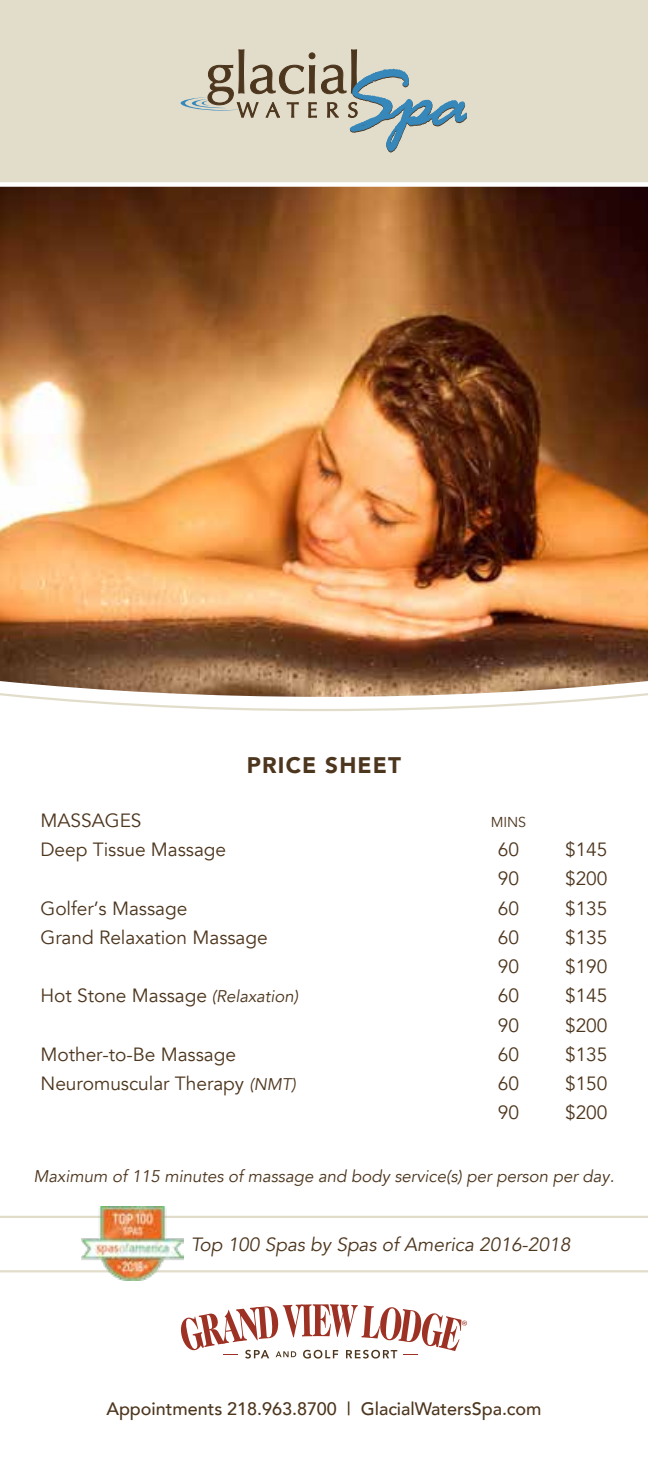
<style>
.page{position:relative;width:648px;height:1458px;background:#fff}
.page>*{position:absolute;margin:0;border:0;box-sizing:border-box;transform-origin:0 0}
.t1{font:900 22.5px "Avenir";letter-spacing:.05em;color:#4d361e}
.t2{font:19.12px "Avenir";color:#4d361e}
.t3{font:italic 19.12px "Avenir";color:#4d361e}
.t4{font:500 18px "Avenir";color:#4d361e}
.t5{font:italic 16.88px "Avenir";color:#4d361e}
.t6{font:14.4px "Avenir";color:#4d361e}
.s1{font-style:italic;font-size:16.88px}
</style>
<div class="page">
<svg style="left:181px;top:1304px;width:286px;height:55px"></svg>
<img style="left:0;top:187px;width:648px;height:510px">
<div style="left:0;top:0;width:648px;height:184px;background:#e2ddcb"></div>
<div style="left:0;top:182px;width:648px;height:5px;background:#fff"></div>
<svg style="left:181px;top:49px;width:286px;height:103px"></svg>
<svg style="left:0;top:1216px;width:648px;height:56px"></svg>
<img style="left:81px;top:1206px;width:103px;height:74px">
<p class="t1" style="left:247px;top:745px;width:156px">PRICE SHEET</p>
<p class="t2" style="left:40px;top:809px;width:103px">MASSAGES</p>
<p class="t6" style="left:491px;top:813px;width:37px">MINS</p>
<p class="t2" style="left:40px;top:838px;width:187px">Deep Tissue Massage</p>
<p class="t2" style="left:498px;top:838px;width:23px">60</p>
<p class="t2" style="left:565px;top:838px;width:44px">$145</p>
<p class="t2" style="left:498px;top:867px;width:23px">90</p>
<p class="t2" style="left:565px;top:867px;width:44px">$200</p>
<p class="t2" style="left:40px;top:897px;width:148px">Golfer’s Massage</p>
<p class="t2" style="left:498px;top:897px;width:23px">60</p>
<p class="t2" style="left:565px;top:897px;width:44px">$135</p>
<p class="t2" style="left:40px;top:926px;width:229px">Grand Relaxation Massage</p>
<p class="t2" style="left:498px;top:926px;width:23px">60</p>
<p class="t2" style="left:565px;top:926px;width:44px">$135</p>
<p class="t2" style="left:498px;top:955px;width:23px">90</p>
<p class="t2" style="left:565px;top:955px;width:44px">$190</p>
<p class="t2" style="left:40px;top:984px;width:259px">Hot Stone Massage <span class="s1">(Relaxation)</span></p>
<p class="t2" style="left:498px;top:984px;width:23px">60</p>
<p class="t2" style="left:565px;top:984px;width:44px">$145</p>
<p class="t2" style="left:498px;top:1014px;width:23px">90</p>
<p class="t2" style="left:565px;top:1014px;width:44px">$200</p>
<p class="t2" style="left:40px;top:1043px;width:197px">Mother-to-Be Massage</p>
<p class="t2" style="left:498px;top:1043px;width:23px">60</p>
<p class="t2" style="left:565px;top:1043px;width:44px">$135</p>
<p class="t2" style="left:40px;top:1072px;width:257px">Neuromuscular Therapy <span class="s1">(NMT)</span></p>
<p class="t2" style="left:498px;top:1072px;width:23px">60</p>
<p class="t2" style="left:565px;top:1072px;width:44px">$150</p>
<p class="t2" style="left:498px;top:1101px;width:23px">90</p>
<p class="t2" style="left:565px;top:1101px;width:44px">$200</p>
<p class="t5" style="left:34px;top:1166px;width:582px">Maximum of 115 minutes of massage and body service(s) per person per day.</p>
<p class="t3" style="left:191px;top:1233px;width:381px">Top 100 Spas by Spas of America 2016-2018</p>
<p class="t4" style="left:106px;top:1394px;width:437px">Appointments 218.963.8700 | GlacialWatersSpa.com</p>
</div>
